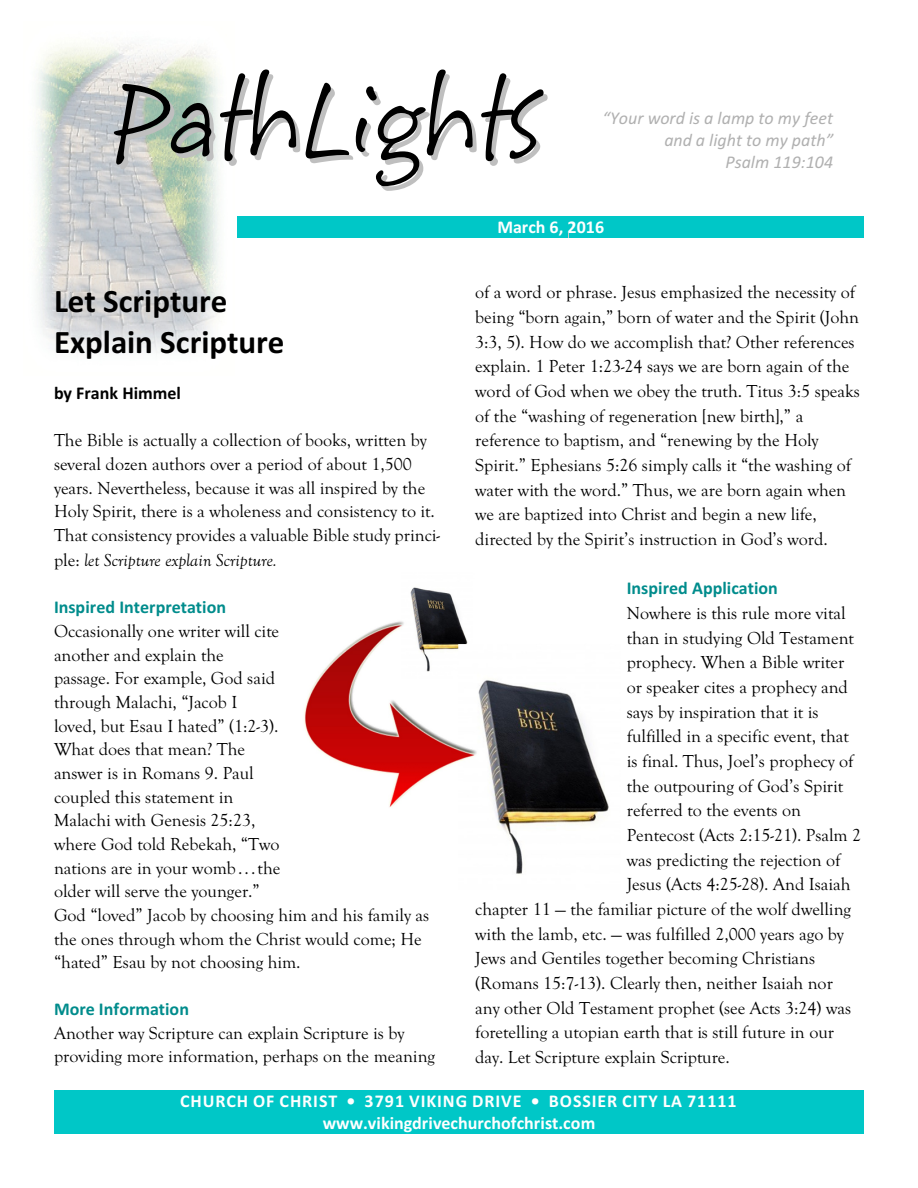
<style>
.page{position:relative;width:918px;height:1188px;background:#fff}
.page>*{position:absolute;margin:0;border:0;box-sizing:border-box;transform-origin:0 0}
.t1{font:102px "Starbabe Hmk";color:#000}
.t2{font:700 33px/40.2px "Calibri";color:#000}
.t3{font:18px/23.7px "Goudy Old Style T";color:#000}
.t4{font:700 18px/21.9px "Calibri";letter-spacing:.045em;color:#fff;text-align:center}
.t5{font:700 18px "Calibri";color:#008c8c}
.t6{font:italic 18px/21.9px "Calibri";color:#b0b0b0;text-align:right}
.t7{font:700 18px "Calibri";color:#000}
.t8{font:700 18px "Calibri";color:#fff}
.s1{font-style:italic}
</style>
<div class="page">
<img style="left:36px;top:44px;width:183px;height:309px">
<div style="left:238px;top:216px;width:626px;height:22px;background:#00c7c7"></div>
<div style="left:54px;top:1090px;width:810px;height:44px;background:#00c7c7"></div>
<img style="left:304px;top:587px;width:305px;height:287px">
<h1 class="t1" style="left:111px;top:58px;width:431px">PathLights</h1>
<p class="t6" style="left:603px;top:109px;width:232px">“Your word is a lamp to my feet and a light to my path”<br>Psalm 119:104</p>
<h2 class="t2" style="left:54px;top:284px;width:232px">Let Scripture<br>Explain Scripture</h2>
<p class="t7" style="left:54px;top:385px;width:128px">by Frank Himmel</p>
<p class="t3" style="left:54px;top:428px;width:388px">The Bible is actually a collection of books, written by several dozen authors over a period of about 1,500 years. Nevertheless, because it was all inspired by the Holy Spirit, there is a wholeness and consistency to it.<br>That consistency provides a valuable Bible study princi&shy;ple: <span class="s1">let Scripture explain Scripture.</span></p>
<p class="t5" style="left:54px;top:600px;width:174px">Inspired Interpretation</p>
<p class="t3" style="left:54px;top:619px;width:377px">Occasionally one writer will cite<br>another and explain the<br>passage. For example, God said<br>through Malachi, “Jacob I<br>loved, but Esau I hated” (1:2-3).<br>What does that mean? The<br>answer is in Romans 9. Paul<br>coupled this statement in<br>Malachi with Genesis 25:23,<br>where God told Rebekah, “Two<br>nations are in your womb . . . the<br>older will serve the younger.”<br>God “loved” Jacob by choosing him and his family as the ones through whom the Christ would come; He “hated” Esau by not choosing him.</p>
<p class="t5" style="left:54px;top:1001px;width:136px">More Information</p>
<p class="t3" style="left:54px;top:1021px;width:383px">Another way Scripture can explain Scripture is by providing more information, perhaps on the meaning</p>
<p class="t8" style="left:497px;top:220px;width:108px">March 6, 2016</p>
<p class="t3" style="left:475px;top:280px;width:386px;line-height:24.6px">of a word or phrase. Jesus emphasized the necessity of being “born again,” born of water and the Spirit (John 3:3, 5). How do we accomplish that? Other references explain. 1 Peter 1:23-24 says we are born again of the word of God when we obey the truth. Titus 3:5 speaks of the “washing of regeneration [new birth],” a reference to baptism, and “renewing by the Holy Spirit.” Ephesians 5:26 simply calls it “the washing of water with the word.” Thus, we are born again when we are baptized into Christ and begin a new life, directed by the Spirit’s instruction in God’s word.</p>
<p class="t5" style="left:627px;top:581px;width:153px">Inspired Application</p>
<p class="t3" style="left:627px;top:601px;width:220px">Nowhere is this rule more vital</p>
<p class="t3" style="left:627px;top:626px;width:229px">than in studying Old Testament</p>
<p class="t3" style="left:627px;top:651px;width:219px">prophecy. When a Bible writer</p>
<p class="t3" style="left:627px;top:675px;width:223px">or speaker cites a prophecy and</p>
<p class="t3" style="left:627px;top:700px;width:193px">says by inspiration that it is</p>
<p class="t3" style="left:627px;top:725px;width:224px">fulfilled in a specific event, that</p>
<p class="t3" style="left:627px;top:749px;width:228px">is final. Thus, Joel’s prophecy of</p>
<p class="t3" style="left:627px;top:774px;width:218px">the outpouring of God’s Spirit</p>
<p class="t3" style="left:627px;top:799px;width:176px">referred to the events on</p>
<p class="t3" style="left:627px;top:823px;width:236px">Pentecost (Acts 2:15-21). Psalm 2</p>
<p class="t3" style="left:627px;top:848px;width:215px">was predicting the rejection of</p>
<p class="t3" style="left:627px;top:873px;width:225px">Jesus (Acts 4:25-28). And Isaiah</p>
<p class="t3" style="left:475px;top:897px;width:377px">chapter 11 — the familiar picture of the wolf dwelling</p>
<p class="t3" style="left:475px;top:922px;width:370px">with the lamb, etc. — was fulfilled 2,000 years ago by</p>
<p class="t3" style="left:475px;top:946px;width:342px">Jews and Gentiles together becoming Christians</p>
<p class="t3" style="left:475px;top:971px;width:359px">(Romans 15:7-13). Clearly then, neither Isaiah nor</p>
<p class="t3" style="left:475px;top:996px;width:377px">any other Old Testament prophet (see Acts 3:24) was</p>
<p class="t3" style="left:475px;top:1020px;width:360px">foretelling a utopian earth that is still future in our</p>
<p class="t3" style="left:475px;top:1045px;width:256px">day. Let Scripture explain Scripture.</p>
<p class="t4" style="left:180px;top:1092px;width:558px">CHURCH OF CHRIST • 3791 VIKING DRIVE • BOSSIER CITY LA 71111 www.vikingdrivechurchofchrist.com</p>
</div>
